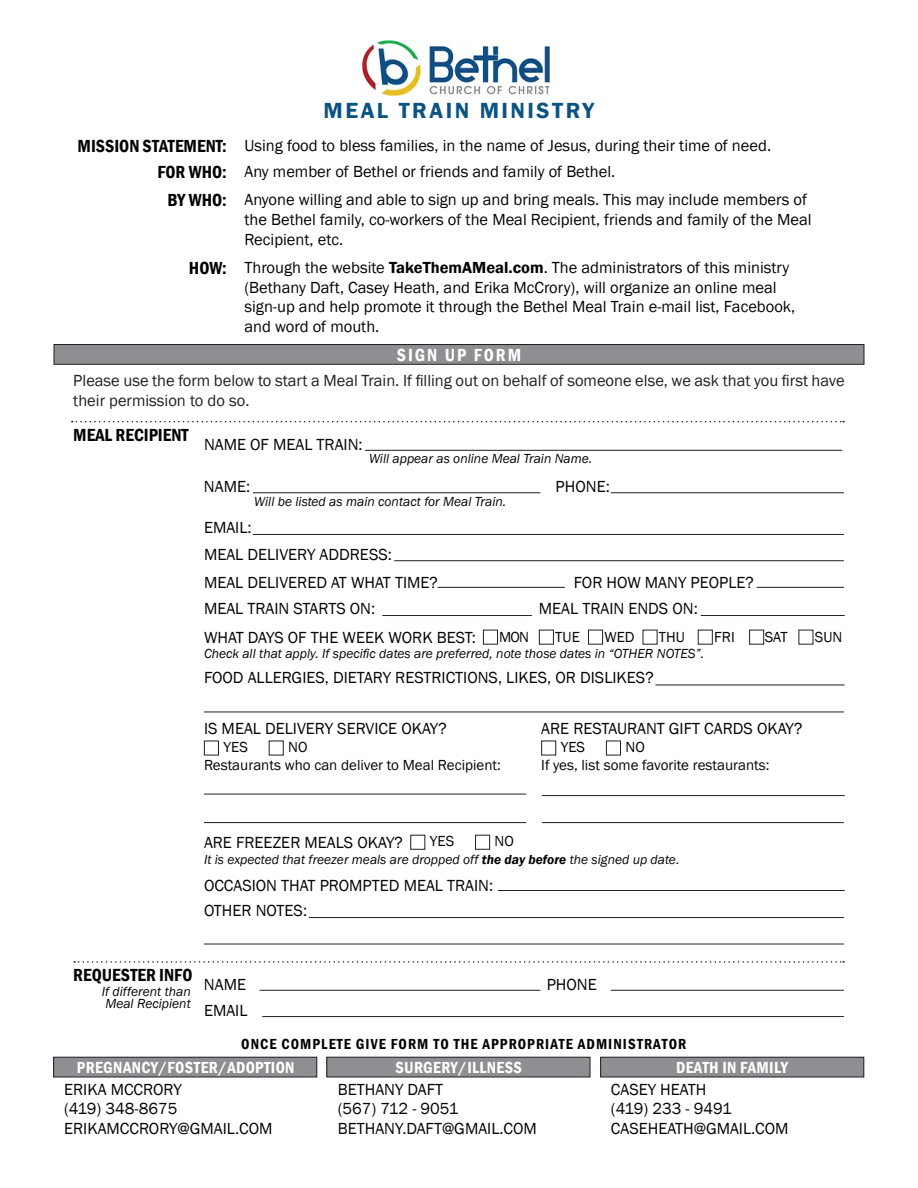
<style>
.page{position:relative;width:918px;height:1188px;background:#fff}
.page>*{position:absolute;margin:0;border:0;box-sizing:border-box;transform-origin:0 0}
.t1{font:600 22.5px "Franklin Gothic";letter-spacing:.11em;color:#0b5383}
.t2{font:600 condensed 18px "Franklin Gothic";color:#040503}
.t3{font:600 condensed 18px "Franklin Gothic";letter-spacing:.11em;color:#fff}
.t4{font:16.5px/19.8px "Franklin Gothic";color:#040503}
.t5{font:16.5px/19.8px "Franklin Gothic";color:#231f20}
.t6{font:600 condensed 16.5px "Franklin Gothic";letter-spacing:.02em;color:#fff}
.t7{font:15px "Franklin Gothic";color:#040503}
.t8{font:600 condensed 15px "Franklin Gothic";letter-spacing:.07em;color:#040503}
.t9{font:italic 13.5px/12px "Franklin Gothic";color:#040503}
.s1{font-weight:600}
</style>
<div class="page">
<div style="left:54px;top:345px;width:810px;height:19px;background:#8d8f92"></div>
<div style="left:54px;top:344px;width:810px;height:21px;border:1px solid #231f20"></div>
<img style="left:362px;top:40px;width:188px;height:56px">
<hr style="left:253px;top:492px;width:287px;height:1px;background:#231f20">
<hr style="left:260px;top:990px;width:280px;height:1px;background:#231f20">
<hr style="left:611px;top:492px;width:233px;height:1px;background:#231f20">
<hr style="left:611px;top:990px;width:233px;height:1px;background:#231f20">
<hr style="left:253px;top:534px;width:591px;height:1px;background:#231f20">
<hr style="left:262px;top:1016px;width:582px;height:1px;background:#231f20">
<hr style="left:437px;top:587px;width:128px;height:1px;background:#231f20">
<hr style="left:382px;top:615px;width:150px;height:1px;background:#231f20">
<hr style="left:701px;top:615px;width:144px;height:1px;background:#231f20">
<hr style="left:757px;top:587px;width:87px;height:1px;background:#231f20">
<hr style="left:655px;top:685px;width:190px;height:1px;background:#231f20">
<hr style="left:498px;top:890px;width:347px;height:1px;background:#231f20">
<hr style="left:204px;top:712px;width:640px;height:1px;background:#231f20">
<hr style="left:309px;top:917px;width:535px;height:1px;background:#231f20">
<hr style="left:204px;top:944px;width:640px;height:1px;background:#231f20">
<svg style="left:74px;top:961px;width:770px;height:2px"></svg>
<svg style="left:72px;top:421px;width:772px;height:1px"></svg>
<hr style="left:394px;top:560px;width:450px;height:1px;background:#231f20">
<hr style="left:204px;top:822px;width:322px;height:1px;background:#231f20">
<hr style="left:542px;top:822px;width:302px;height:1px;background:#231f20">
<hr style="left:204px;top:794px;width:322px;height:1px;background:#231f20">
<hr style="left:542px;top:795px;width:303px;height:1px;background:#231f20">
<div style="left:204px;top:741px;width:15px;height:14px;border:1px solid #231f20"></div>
<div style="left:269px;top:741px;width:15px;height:14px;border:1px solid #231f20"></div>
<div style="left:541px;top:741px;width:15px;height:14px;border:1px solid #231f20"></div>
<div style="left:606px;top:741px;width:15px;height:14px;border:1px solid #231f20"></div>
<div style="left:410px;top:835px;width:15px;height:15px;border:1px solid #231f20"></div>
<div style="left:475px;top:835px;width:15px;height:15px;border:1px solid #231f20"></div>
<div style="left:54px;top:1057px;width:263px;height:20px;background:#8d8f92"></div>
<div style="left:53px;top:1057px;width:264px;height:20px;border:1px solid #231f20"></div>
<div style="left:601px;top:1057px;width:263px;height:20px;background:#8d8f92"></div>
<div style="left:600px;top:1057px;width:264px;height:20px;border:1px solid #231f20"></div>
<div style="left:327px;top:1057px;width:263px;height:20px;background:#8d8f92"></div>
<div style="left:326px;top:1057px;width:264px;height:20px;border:1px solid #231f20"></div>
<div style="left:483px;top:630px;width:15px;height:15px;border:1px solid #231f20"></div>
<div style="left:539px;top:630px;width:15px;height:15px;border:1px solid #231f20"></div>
<div style="left:588px;top:630px;width:15px;height:15px;border:1px solid #231f20"></div>
<div style="left:698px;top:630px;width:15px;height:15px;border:1px solid #231f20"></div>
<div style="left:749px;top:630px;width:15px;height:15px;border:1px solid #231f20"></div>
<hr style="left:365px;top:450px;width:477px;height:1px;background:#231f20">
<p class="t2" style="left:78px;top:134px;width:151px">MISSION STATEMENT:</p>
<p class="t2" style="left:157px;top:160px;width:71px">FOR WHO:</p>
<p class="t2" style="left:167px;top:188px;width:61px">BY WHO:</p>
<p class="t2" style="left:189px;top:256px;width:39px">HOW:</p>
<p class="t1" style="left:324px;top:96px;width:272px">MEAL TRAIN MINISTRY</p>
<p class="t4" style="left:244px;top:136px;width:528px">Using food to bless families, in the name of Jesus, during their time of need.</p>
<p class="t4" style="left:244px;top:162px;width:372px">Any member of Bethel or friends and family of Bethel.</p>
<p class="t4" style="left:244px;top:190px;width:569px">Anyone willing and able to sign up and bring meals. This may include members of the Bethel family, co-workers of the Meal Recipient, friends and family of the Meal<br>Recipient, etc.</p>
<p class="t4" style="left:244px;top:258px;width:552px">Through the website <span class="s1">TakeThemAMeal.com</span>. The administrators of this ministry (Bethany Daft, Casey Heath, and Erika McCrory), will organize an online meal sign-up and help promote it through the Bethel Meal Train e-mail list, Facebook, and word of mouth.</p>
<p class="t3" style="left:397px;top:343px;width:126px">SIGN UP FORM</p>
<p class="t5" style="left:73px;top:371px;width:773px">Please use the form below to start a Meal Train. If filling out on behalf of someone else, we ask that you first have their permission to do so.</p>
<p class="t2" style="left:73px;top:423px;width:117px">MEAL RECIPIENT</p>
<p class="t4" style="left:204px;top:435px;width:160px">NAME OF MEAL TRAIN:</p>
<p class="t9" style="left:369px;top:453px;width:225px">Will appear as online Meal Train Name.</p>
<p class="t9" style="left:254px;top:495px;width:253px">Will be listed as main contact for Meal Train.</p>
<p class="t4" style="left:556px;top:477px;width:56px">PHONE:</p>
<p class="t4" style="left:204px;top:477px;width:48px">NAME:</p>
<p class="t4" style="left:204px;top:518px;width:49px">EMAIL:</p>
<p class="t4" style="left:204px;top:545px;width:189px">MEAL DELIVERY ADDRESS:</p>
<p class="t4" style="left:204px;top:573px;width:235px">MEAL DELIVERED AT WHAT TIME?</p>
<p class="t4" style="left:204px;top:599px;width:173px">MEAL TRAIN STARTS ON:</p>
<p class="t4" style="left:204px;top:628px;width:273px">WHAT DAYS OF THE WEEK WORK BEST:</p>
<p class="t4" style="left:574px;top:573px;width:182px">FOR HOW MANY PEOPLE?</p>
<p class="t4" style="left:539px;top:599px;width:160px">MEAL TRAIN ENDS ON:</p>
<p class="t7" style="left:499px;top:628px;width:31px">MON</p>
<p class="t7" style="left:555px;top:628px;width:26px">TUE</p>
<p class="t7" style="left:604px;top:628px;width:32px">WED</p>
<p class="t7" style="left:659px;top:628px;width:28px">THU</p>
<p class="t7" style="left:714px;top:628px;width:22px">FRI</p>
<p class="t7" style="left:765px;top:628px;width:24px">SAT</p>
<p class="t7" style="left:815px;top:628px;width:29px">SUN</p>
<p class="t9" style="left:204px;top:647px;width:502px">Check all that apply. If specific dates are preferred, note those dates in “OTHER NOTES”.</p>
<p class="t4" style="left:204px;top:668px;width:451px">FOOD ALLERGIES, DIETARY RESTRICTIONS, LIKES, OR DISLIKES?</p>
<p class="t4" style="left:541px;top:719px;width:263px">ARE RESTAURANT GIFT CARDS OKAY?</p>
<p class="t4" style="left:204px;top:719px;width:244px">IS MEAL DELIVERY SERVICE OKAY?</p>
<p class="t7" style="left:223px;top:738px;width:26px">YES</p>
<p class="t7" style="left:288px;top:738px;width:21px">NO</p>
<p class="t7" style="left:561px;top:738px;width:26px">YES</p>
<p class="t7" style="left:626px;top:738px;width:21px">NO</p>
<p class="t7" style="left:204px;top:755px;width:298px">Restaurants who can deliver to Meal Recipient:</p>
<p class="t7" style="left:541px;top:755px;width:230px">If yes, list some favorite restaurants:</p>
<p class="t7" style="left:430px;top:832px;width:26px">YES</p>
<p class="t7" style="left:495px;top:832px;width:21px">NO</p>
<p class="t4" style="left:204px;top:833px;width:200px">ARE FREEZER MEALS OKAY?</p>
<p class="t4" style="left:204px;top:876px;width:291px">OCCASION THAT PROMPTED MEAL TRAIN:</p>
<p class="t4" style="left:204px;top:901px;width:105px">OTHER NOTES:</p>
<p class="t9" style="left:204px;top:854px;width:477px">It is expected that freezer meals are dropped off <span class="s1">the day before</span> the signed up date.</p>
<p class="t2" style="left:73px;top:963px;width:121px">REQUESTER INFO</p>
<p class="t9" style="left:102px;top:985px;width:91px">If different than<br>Meal Recipient</p>
<p class="t4" style="left:204px;top:975px;width:44px">NAME</p>
<p class="t4" style="left:204px;top:1001px;width:45px">EMAIL</p>
<p class="t4" style="left:547px;top:975px;width:52px">PHONE</p>
<p class="t8" style="left:241px;top:1034px;width:447px">ONCE COMPLETE GIVE FORM TO THE APPROPRIATE ADMINISTRATOR</p>
<p class="t6" style="left:77px;top:1056px;width:219px">PREGNANCY/FOSTER/ADOPTION</p>
<p class="t6" style="left:395px;top:1056px;width:128px">SURGERY/ILLNESS</p>
<p class="t6" style="left:676px;top:1056px;width:114px">DEATH IN FAMILY</p>
<p class="t4" style="left:64px;top:1079px;width:119px">ERIKA MCCRORY</p>
<p class="t4" style="left:64px;top:1099px;width:115px">(419) 348-8675</p>
<p class="t4" style="left:64px;top:1119px;width:210px">ERIKAMCCRORY@GMAIL.COM</p>
<p class="t4" style="left:338px;top:1079px;width:107px">BETHANY DAFT</p>
<p class="t4" style="left:338px;top:1099px;width:122px">(567) 712 - 9051</p>
<p class="t4" style="left:338px;top:1119px;width:201px">BETHANY.DAFT@GMAIL.COM</p>
<p class="t4" style="left:611px;top:1079px;width:97px">CASEY HEATH</p>
<p class="t4" style="left:611px;top:1099px;width:122px">(419) 233 - 9491</p>
<p class="t4" style="left:611px;top:1119px;width:179px">CASEHEATH@GMAIL.COM</p>
</div>
